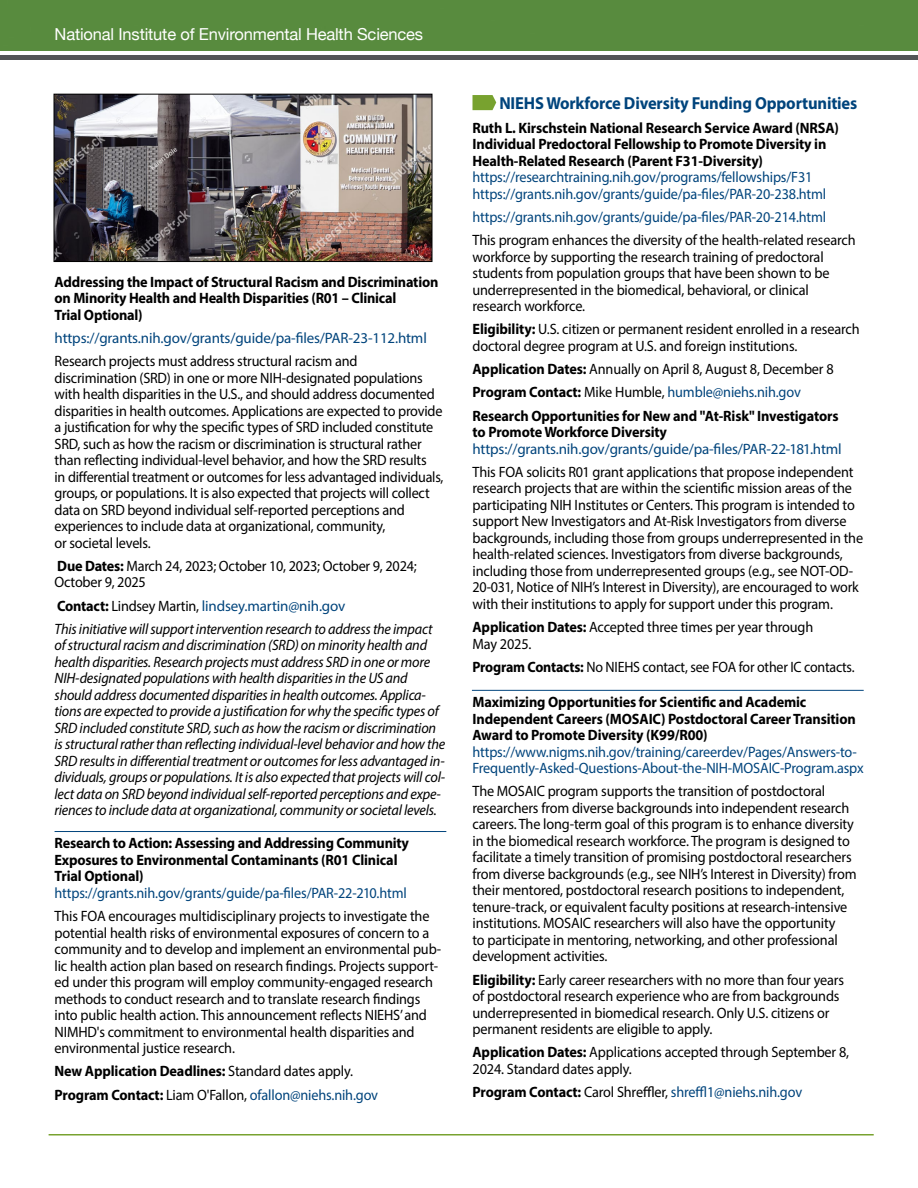
<style>
.page{position:relative;width:918px;height:1188px;background:#fff}
.page>*{position:absolute;margin:0;border:0;box-sizing:border-box;transform-origin:0 0}
.t1{font:700 17.4px "Myriad Pro";letter-spacing:-.01em;color:#00447c;scale:.95 1}
.t2{font:16.5px "Helvetica Neue";letter-spacing:-.01em;color:#fff}
.t3{font:15px/16.5px "Myriad Pro";letter-spacing:-.01em;color:#000;scale:.95 1}
.t4{font:italic 15px/16.5px "Myriad Pro";letter-spacing:-.015em;color:#000;scale:.95 1}
.t5{font:700 15px/16.5px "Myriad Pro";letter-spacing:-.01em;color:#000;scale:.95 1}
.t6{font:15px/16.5px "Myriad Pro";letter-spacing:-.01em;color:#00447c;scale:.95 1}
.t7{font:15px "Myriad Pro";letter-spacing:-.01em;color:#00447c}
.t8{font:15px "Myriad Pro";letter-spacing:-.01em;color:#000;scale:.93 1}
.s1{font-weight:700}
.s2{font-weight:700;color:#000}
.s3{color:#000}
.s4{font-weight:400}
</style>
<div class="page">
<hr style="left:0;top:55px;width:918px;height:4px;background:#535557">
<hr style="left:49px;top:1134px;width:825px;height:2px;background:#78a22f">
<hr style="left:55px;top:831px;width:391px;height:1px;background:#00447c">
<hr style="left:472px;top:690px;width:392px;height:1px;background:#00447c">
<div style="left:0;top:0;width:918px;height:50px;background:#588b3e"></div>
<img style="left:56px;top:96px;width:374px;height:164px">
<div style="left:54px;top:94px;width:378px;height:168px;border:1px solid #000"></div>
<svg style="left:473px;top:95px;width:23px;height:15px"></svg>
<p class="t2" style="left:55px;top:22px;width:370px">National Institute of Environmental Health Sciences</p>
<p class="t5" style="left:55px;top:273px;width:406px">Addressing the Impact of Structural Racism and Discrimination on Minority Health and Health Disparities (R01 – Clinical<br>Trial Optional)</p>
<p class="t7" style="left:55px;top:329px;width:374px">https://grants.nih.gov/grants/guide/pa-fles/PAR-23-112.html</p>
<p class="t3" style="left:55px;top:353px;width:411px">Research projects must address structural racism and discrimination (SRD) in one or more NIH-designated populations with health disparities in the U.S., and should address documented disparities in health outcomes. Applications are expected to provide a justifcation for why the specifc types of SRD included constitute SRD, such as how the racism or discrimination is structural rather than refecting individual-level behavior, and how the SRD results<br>in diferential treatment or outcomes for less advantaged individuals, groups, or populations. It is also expected that projects will collect data on SRD beyond individual self-reported perceptions and experiences to include data at organizational, community,<br>or societal levels.</p>
<p class="t3" style="left:55px;top:557px;width:383px"><span class="s1">Due Dates:</span> March 24, 2023; October 10, 2023; October 9, 2024;<br>October 9, 2025</p>
<p class="t7" style="left:57px;top:596px;width:290px"><span class="s2">Contact:</span> <span class="s3">Lindsey Martin,</span> lindsey.martin@nih.gov</p>
<p class="t4" style="left:55px;top:620px;width:413px">This initiative will support intervention research to address the impact of structural racism and discrimination (SRD) on minority health and health disparities. Research projects must address SRD in one or more NIH-designated populations with health disparities in the US and should address documented disparities in health outcomes. Applica&shy;tions are expected to provide a justifcation for why the specifc types of SRD included constitute SRD, such as how the racism or discrimination is structural rather than refecting individual-level behavior and how the SRD results in diferential treatment or outcomes for less advantaged in&shy;dividuals, groups or populations. It is also expected that projects will col&shy;lect data on SRD beyond individual self-reported perceptions and expe&shy;riences to include data at organizational, community or societal levels.</p>
<p class="t5" style="left:55px;top:835px;width:375px">Research to Action: Assessing and Addressing Community<br>Exposures to Environmental Contaminants (R01 Clinical<br>Trial Optional)</p>
<p class="t6" style="left:55px;top:884px;width:372px">https://grants.nih.gov/grants/guide/pa-fles/PAR-22-210.html</p>
<p class="t3" style="left:55px;top:908px;width:409px">This FOA encourages multidisciplinary projects to investigate the potential health risks of environmental exposures of concern to a community and to develop and implement an environmental pub&shy;lic health action plan based on research fndings. Projects support&shy;ed under this program will employ community-engaged research methods to conduct research and to translate research fndings into public health action. This announcement refects NIEHS’ and NIMHD's commitment to environmental health disparities and environmental justice research.</p>
<p class="t5" style="left:55px;top:1063px;width:316px">New Application Deadlines: <span class="s4">Standard dates apply.</span></p>
<p class="t6" style="left:55px;top:1086px;width:342px"><span class="s2">Program Contact:</span> <span class="s3">Liam O'Fallon,</span> ofallon@niehs.nih.gov</p>
<h2 class="t1" style="left:499px;top:91px;width:378px">NIEHS Workforce Diversity Funding Opportunities</h2>
<p class="t5" style="left:473px;top:119px;width:387px">Ruth L. Kirschstein National Research Service Award (NRSA)<br>Individual Predoctoral Fellowship to Promote Diversity in<br>Health-Related Research (Parent F31-Diversity)</p>
<p class="t6" style="left:473px;top:169px;width:374px">https://researchtraining.nih.gov/programs/fellowships/F31 https://grants.nih.gov/grants/guide/pa-fles/PAR-20-238.html</p>
<p class="t6" style="left:473px;top:208px;width:374px">https://grants.nih.gov/grants/guide/pa-fles/PAR-20-214.html</p>
<p class="t3" style="left:473px;top:232px;width:405px">This program enhances the diversity of the health-related research workforce by supporting the research training of predoctoral students from population groups that have been shown to be underrepresented in the biomedical, behavioral, or clinical research workforce.</p>
<p class="t3" style="left:473px;top:321px;width:409px"><span class="s1">Eligibility:</span> U.S. citizen or permanent resident enrolled in a research doctoral degree program at U.S. and foreign institutions.</p>
<p class="t3" style="left:473px;top:361px;width:382px"><span class="s1">Application Dates:</span> Annually on April 8, August 8, December 8</p>
<p class="t6" style="left:473px;top:384px;width:347px"><span class="s2">Program Contact:</span> <span class="s3">Mike Humble,</span> humble@niehs.nih.gov</p>
<p class="t5" style="left:473px;top:407px;width:387px">Research Opportunities for New and "At-Risk" Investigators to Promote Workforce Diversity</p>
<p class="t7" style="left:473px;top:439px;width:371px">https://grants.nih.gov/grants/guide/pa-fles/PAR-22-181.html</p>
<p class="t3" style="left:473px;top:463px;width:413px">This FOA solicits R01 grant applications that propose independent research projects that are within the scientifc mission areas of the participating NIH Institutes or Centers. This program is intended to support New Investigators and At-Risk Investigators from diverse backgrounds, including those from groups underrepresented in the health-related sciences. Investigators from diverse backgrounds, including those from underrepresented groups (e.g., see NOT-OD-20-031, Notice of NIH’s Interest in Diversity), are encouraged to work with their institutions to apply for support under this program.</p>
<p class="t3" style="left:473px;top:619px;width:360px"><span class="s1">Application Dates:</span> Accepted three times per year through<br>May 2025.</p>
<p class="t8" style="left:473px;top:658px;width:412px"><span class="s1">Program Contacts:</span> No NIEHS contact, see FOA for other IC contacts.</p>
<p class="t5" style="left:473px;top:693px;width:405px">Maximizing Opportunities for Scientifc and Academic<br>Independent Careers (MOSAIC) Postdoctoral Career Transition<br>Award to Promote Diversity (K99/R00)</p>
<p class="t6" style="left:473px;top:743px;width:413px">https://www.nigms.nih.gov/training/careerdev/Pages/Answers-to-<br>Frequently-Asked-Questions-About-the-NIH-MOSAIC-Program.aspx</p>
<p class="t3" style="left:473px;top:783px;width:406px">The MOSAIC program supports the transition of postdoctoral researchers from diverse backgrounds into independent research careers. The long-term goal of this program is to enhance diversity in the biomedical research workforce. The program is designed to facilitate a timely transition of promising postdoctoral researchers from diverse backgrounds (e.g., see NIH’s Interest in Diversity) from their mentored, postdoctoral research positions to independent, tenure-track, or equivalent faculty positions at research-intensive institutions. MOSAIC researchers will also have the opportunity<br>to participate in mentoring, networking, and other professional development activities.</p>
<p class="t3" style="left:473px;top:971px;width:393px"><span class="s1">Eligibility:</span> Early career researchers with no more than four years of postdoctoral research experience who are from backgrounds underrepresented in biomedical research. Only U.S. citizens or permanent residents are eligible to apply.</p>
<p class="t3" style="left:473px;top:1044px;width:398px"><span class="s1">Application Dates:</span> Applications accepted through September 8,<br>2024. Standard dates apply.</p>
<p class="t6" style="left:473px;top:1084px;width:349px"><span class="s2">Program Contact:</span> <span class="s3">Carol Shrefer,</span> shref1@niehs.nih.gov</p>
</div>
